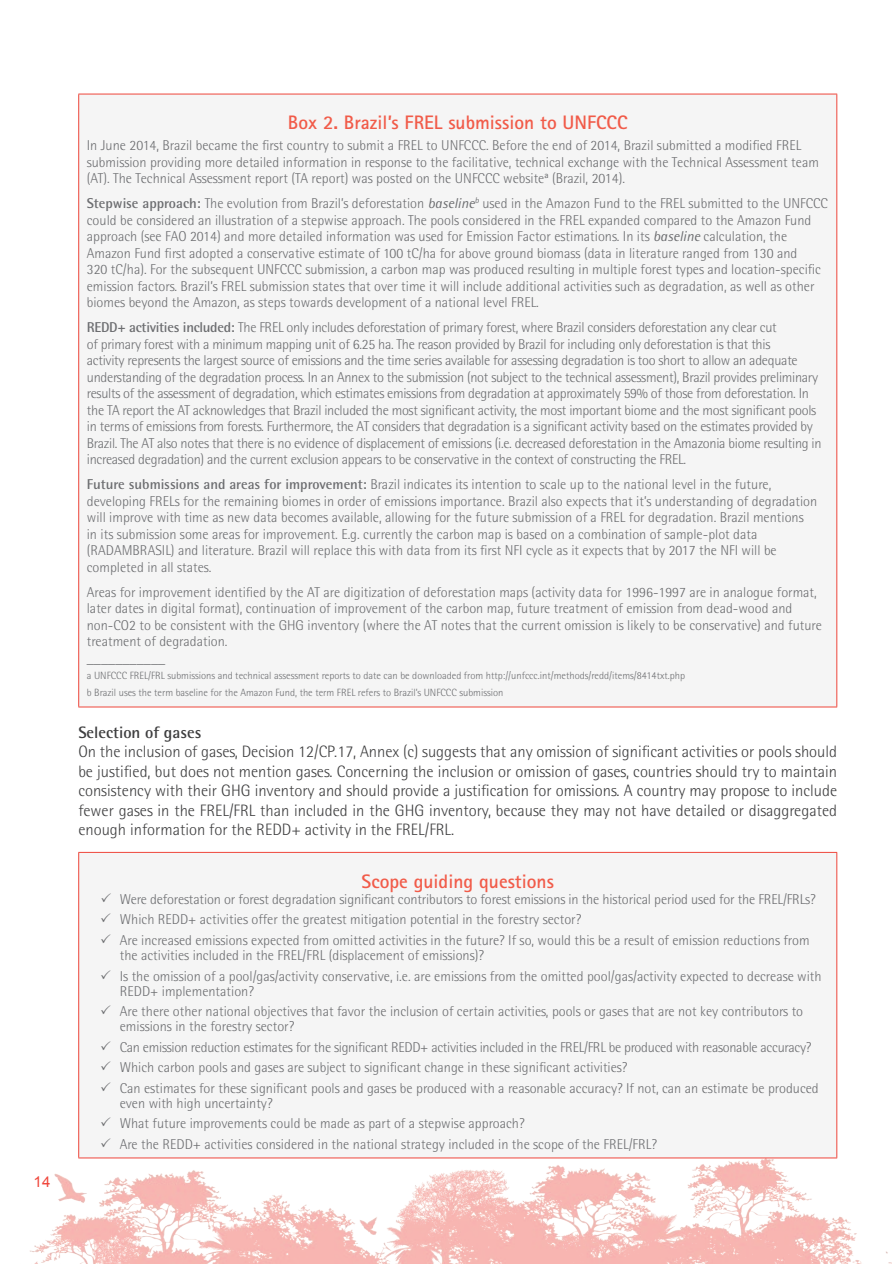
<style>
.page{position:relative;width:893px;height:1264px;background:#fff}
.page>*{position:absolute;margin:0;border:0;box-sizing:border-box;transform-origin:0 0}
.t1{font:700 19.5px "Rotis Sans Serif";color:#f15b49}
.t2{font:300 16.5px/19.5px "Rotis Semi Sans";color:#3e3e3f;text-align:justify}
.t3{font:700 16.5px "Rotis Semi Sans";color:#3e3e3f}
.t4{font:15px "Arial";color:#ef463b}
.t5{font:300 14.25px/16.5px "Rotis Semi Sans";color:#6c6d70}
.t6{font:300 14.25px/16.5px "Rotis Semi Sans";letter-spacing:-.02em;color:#6c6d70}
.t7{font:300 10.5px/16.5px "Rotis Semi Sans";color:#6c6d70}
.s1{font-weight:700}
.s2{font-weight:400;font-style:italic}
</style>
<div class="page">
<img style="left:30px;top:1158px;width:859px;height:105px">
<div style="left:79px;top:94px;width:757px;height:613px;background:#f5f5f5"></div>
<hr style="left:78px;top:94px;width:758px;height:1px;background:#ef463b">
<hr style="left:78px;top:94px;width:1px;height:612px;background:#ef463b">
<hr style="left:836px;top:94px;width:1px;height:612px;background:#ef463b">
<hr style="left:78px;top:706px;width:758px;height:1px;background:#ef463b">
<div style="left:79px;top:852px;width:757px;height:305px;background:#f5f5f5"></div>
<hr style="left:78px;top:852px;width:758px;height:1px;background:#ef463b">
<hr style="left:78px;top:852px;width:1px;height:305px;background:#ef463b">
<hr style="left:836px;top:852px;width:1px;height:305px;background:#ef463b">
<hr style="left:78px;top:1157px;width:758px;height:1px;background:#ef463b">
<p class="t4" style="left:34px;top:1172px;width:18px">14</p>
<h1 class="t1" style="left:288px;top:110px;width:341px">Box 2. Brazil’s FREL submission to UNFCCC</h1>
<p class="t5" style="left:87px;top:137px;width:733px">In June 2014, Brazil became the first country to submit a FREL to UNFCCC. Before the end of 2014, Brazil submitted a modified FREL submission providing more detailed information in response to the facilitative, technical exchange with the Technical Assessment team (AT). The Technical Assessment report (TA report) was posted on the UNFCCC website<sup>a</sup> (Brazil, 2014).</p>
<p class="t5" style="left:87px;top:195px;width:742px"><span class="s1">Stepwise approach:</span> The evolution from Brazil’s deforestation <span class="s2">baseline</span><sup>b</sup> used in the Amazon Fund to the FREL submitted to the UNFCCC could be considered an illustration of a stepwise approach. The pools considered in the FREL expanded compared to the Amazon Fund approach (see FAO 2014) and more detailed information was used for Emission Factor estimations. In its <span class="s2">baseline</span> calculation, the Amazon Fund first adopted a conservative estimate of 100 tC/ha for above ground biomass (data in literature ranged from 130 and<br>320 tC/ha). For the subsequent UNFCCC submission, a carbon map was produced resulting in multiple forest types and location-specific emission factors. Brazil’s FREL submission states that over time it will include additional activities such as degradation, as well as other biomes beyond the Amazon, as steps towards development of a national level FREL.</p>
<p class="t6" style="left:87px;top:319px;width:736px"><span class="s1">REDD+ activities included:</span> The FREL only includes deforestation of primary forest, where Brazil considers deforestation any clear cut<br>of primary forest with a minimum mapping unit of 6.25 ha. The reason provided by Brazil for including only deforestation is that this<br>activity represents the largest source of emissions and the time series available for assessing degradation is too short to allow an adequate understanding of the degradation process. In an Annex to the submission (not subject to the technical assessment), Brazil provides preliminary results of the assessment of degradation, which estimates emissions from degradation at approximately 59% of those from deforestation. In the TA report the AT acknowledges that Brazil included the most significant activity, the most important biome and the most significant pools in terms of emissions from forests. Furthermore, the AT considers that degradation is a significant activity based on the estimates provided by Brazil. The AT also notes that there is no evidence of displacement of emissions (i.e. decreased deforestation in the Amazonia biome resulting in increased degradation) and the current exclusion appears to be conservative in the context of constructing the FREL.</p>
<p class="t5" style="left:87px;top:476px;width:731px"><span class="s1">Future submissions and areas for improvement:</span> Brazil indicates its intention to scale up to the national level in the future, developing FRELs for the remaining biomes in order of emissions importance. Brazil also expects that it’s understanding of degradation will improve with time as new data becomes available, allowing for the future submission of a FREL for degradation. Brazil mentions in its submission some areas for improvement. E.g. currently the carbon map is based on a combination of sample-plot data (RADAMBRASIL) and literature. Brazil will replace this with data from its first NFI cycle as it expects that by 2017 the NFI will be completed in all states.</p>
<p class="t5" style="left:87px;top:584px;width:736px">Areas for improvement identified by the AT are digitization of deforestation maps (activity data for 1996-1997 are in analogue format, later dates in digital format), continuation of improvement of the carbon map, future treatment of emission from dead-wood and non-CO2 to be consistent with the GHG inventory (where the AT notes that the current omission is likely to be conservative) and future treatment of degradation.<br>___________</p>
<p class="t7" style="left:87px;top:667px;width:599px">a UNFCCC FREL/FRL submissions and technical assessment reports to date can be downloaded from http://unfccc.int/methods/redd/items/8414txt.php b Brazil uses the term baseline for the Amazon Fund, the term FREL refers to Brazil’s UNFCCC submission</p>
<p class="t3" style="left:78px;top:721px;width:124px">Selection of gases</p>
<p class="t2" style="left:78px;top:741px;width:760px">On the inclusion of gases, Decision 12/CP.17, Annex (c) suggests that any omission of significant activities or pools should be justified, but does not mention gases. Concerning the inclusion or omission of gases, countries should try to maintain consistency with their GHG inventory and should provide a justification for omissions. A country may propose to include fewer gases in the FREL/FRL than included in the GHG inventory, because they may not have detailed or disaggregated enough information for the REDD+ activity in the FREL/FRL.</p>
<h1 class="t1" style="left:361px;top:868px;width:194px">Scope guiding questions</h1>
<p class="t5" style="left:100px;top:890px;width:716px">✓ Were deforestation or forest degradation significant contributors to forest emissions in the historical period used for the FREL/FRLs?</p>
<p class="t5" style="left:100px;top:911px;width:482px">✓ Which REDD+ activities offer the greatest mitigation potential in the forestry sector?</p>
<p class="t5" style="left:120px;top:932px;width:691px;line-height:15px;text-indent:-19px">✓ Are increased emissions expected from omitted activities in the future? If so, would this be a result of emission reductions from the activities included in the FREL/FRL (displacement of emissions)?</p>
<p class="t5" style="left:120px;top:968px;width:703px;line-height:15px;text-indent:-19px">✓ Is the omission of a pool/gas/activity conservative, i.e. are emissions from the omitted pool/gas/activity expected to decrease with<br>REDD+ implementation?</p>
<p class="t5" style="left:120px;top:1003px;width:684px;line-height:15px;text-indent:-19px">✓ Are there other national objectives that favor the inclusion of certain activities, pools or gases that are not key contributors to emissions in the forestry sector?</p>
<p class="t6" style="left:100px;top:1038px;width:712px">✓ Can emission reduction estimates for the significant REDD+ activities included in the FREL/FRL be produced with reasonable accuracy?</p>
<p class="t5" style="left:100px;top:1058px;width:528px">✓ Which carbon pools and gases are subject to significant change in these significant activities?</p>
<p class="t5" style="left:120px;top:1080px;width:700px;line-height:15px;text-indent:-19px">✓ Can estimates for these significant pools and gases be produced with a reasonable accuracy? If not, can an estimate be produced even with high uncertainty?</p>
<p class="t5" style="left:100px;top:1114px;width:426px">✓ What future improvements could be made as part of a stepwise approach?</p>
<p class="t5" style="left:100px;top:1135px;width:558px">✓ Are the REDD+ activities considered in the national strategy included in the scope of the FREL/FRL?</p>
</div>
